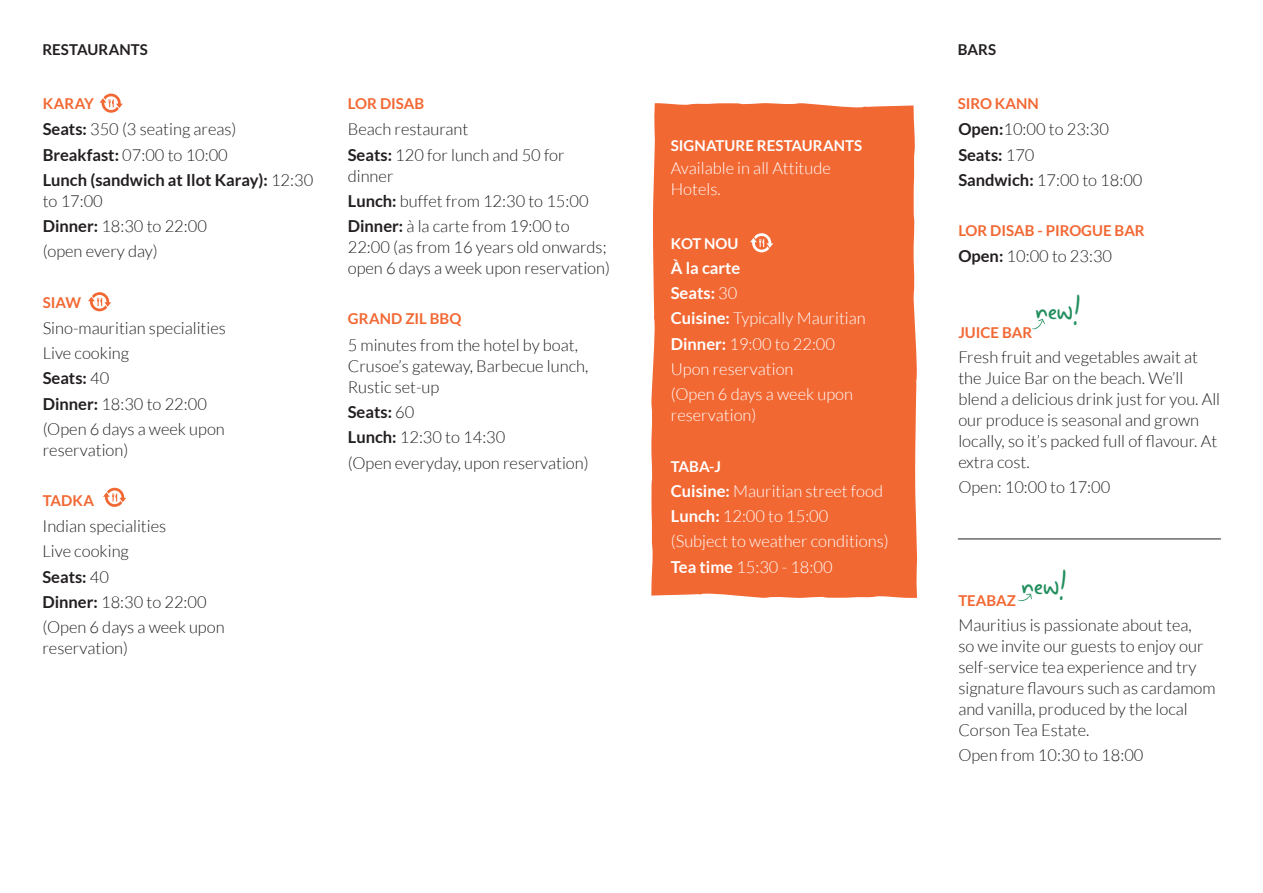
<style>
.page{position:relative;width:1263px;height:893px;background:#fff}
.page>*{position:absolute;margin:0;border:0;box-sizing:border-box;transform-origin:0 0}
.t1{font:36.75px "tilalinn";color:#238f5f}
.t2{font:300 16.5px/25.2px "Lato";color:#231f20}
.t3{font:300 16.5px/25.2px "Lato";color:#fff}
.t4{font:700 16.5px/25.2px "Lato";color:#231f20}
.t5{font:700 15px "Lato";color:#f26833}
.t6{font:700 15px "Lato";color:#fff}
.t7{font:700 15px "Lato";color:#231f20}
.s1{font-weight:300}
.s2{font-weight:700}
</style>
<div class="page">
<div style="left:651px;top:103px;width:266px;height:495px;background:#f26833"></div>
<svg style="left:750px;top:233px;width:23px;height:19px"></svg>
<svg style="left:100px;top:94px;width:23px;height:19px"></svg>
<svg style="left:88px;top:292px;width:23px;height:19px"></svg>
<svg style="left:103px;top:488px;width:23px;height:19px"></svg>
<hr style="left:958px;top:539px;width:263px;height:1px;background:#231f20">
<svg style="left:1018px;top:594px;width:14px;height:7px"></svg>
<svg style="left:1032px;top:319px;width:13px;height:10px"></svg>
<p class="t7" style="left:42px;top:41px;width:107px">RESTAURANTS</p>
<p class="t7" style="left:958px;top:41px;width:40px">BARS</p>
<p class="t5" style="left:43px;top:95px;width:53px">KARAY</p>
<p class="t4" style="left:43px;top:117px;width:272px">Seats: <span class="s1">350 (3 seating areas)<br></span>Breakfast: <span class="s1">07:00 to 10:00<br></span>Lunch (sandwich at Ilot Karay): <span class="s1">12:30</span></p>
<p class="t2" style="left:43px;top:188px;width:166px">to 17:00<br><span class="s2">Dinner:</span> 18:30 to 22:00 (open every day)</p>
<p class="t5" style="left:43px;top:294px;width:40px">SIAW</p>
<p class="t2" style="left:43px;top:315px;width:185px">Sino-mauritian specialities<br>Live cooking<br><span class="s2">Seats:</span> 40<br><span class="s2">Dinner:</span> 18:30 to 22:00 (Open 6 days a week upon</p>
<p class="t2" style="left:43px;top:437px;width:87px">reservation)</p>
<p class="t5" style="left:43px;top:492px;width:53px">TADKA</p>
<p class="t2" style="left:42px;top:514px;width:184px">Indian specialities<br>Live cooking<br><span class="s2">Seats:</span> 40<br><span class="s2">Dinner:</span> 18:30 to 22:00 (Open 6 days a week upon</p>
<p class="t2" style="left:42px;top:636px;width:87px">reservation)</p>
<p class="t5" style="left:348px;top:95px;width:78px">LOR DISAB</p>
<p class="t2" style="left:348px;top:117px;width:218px">Beach restaurant<br><span class="s2">Seats:</span> 120 for lunch and 50 for</p>
<p class="t2" style="left:348px;top:163px;width:242px">dinner<br><span class="s2">Lunch:</span> buffet from 12:30 to 15:00<br><span class="s2">Dinner:</span> à la carte from 19:00 to</p>
<p class="t2" style="left:348px;top:237px;width:264px;line-height:21px">22:00 (as from 16 years old onwards; open 6 days a week upon reservation)</p>
<p class="t5" style="left:348px;top:310px;width:115px">GRAND ZIL BBQ</p>
<p class="t2" style="left:348px;top:334px;width:242px;line-height:21px">5 minutes from the hotel by boat,<br>Crusoe’s gateway, Barbecue lunch,<br>Rustic set-up</p>
<p class="t2" style="left:348px;top:400px;width:242px"><span class="s2">Seats:</span> 60<br><span class="s2">Lunch:</span> 12:30 to 14:30<br>(Open everyday, upon reservation)</p>
<p class="t6" style="left:671px;top:137px;width:193px">SIGNATURE RESTAURANTS</p>
<p class="t3" style="left:671px;top:158px;width:162px;line-height:21px">Available in all Attitude<br>Hotels.</p>
<p class="t6" style="left:671px;top:235px;width:69px">KOT NOU</p>
<p class="t3" style="left:671px;top:255px;width:196px"><span class="s2">À la carte<br>Seats:</span> 30<br><span class="s2">Cuisine:</span> Typically Mauritian<br><span class="s2">Dinner:</span> 19:00 to 22:00<br>Upon reservation<br>(Open 6 days a week upon</p>
<p class="t3" style="left:671px;top:403px;width:87px">reservation)</p>
<p class="t6" style="left:671px;top:457px;width:52px">TABA-J</p>
<p class="t3" style="left:671px;top:478px;width:219px"><span class="s2">Cuisine:</span> Mauritian street food<br><span class="s2">Lunch:</span> 12:00 to 15:00 (Subject to weather conditions)<br><span class="s2">Tea time</span> 15:30 - 18:00</p>
<p class="t5" style="left:958px;top:95px;width:82px">SIRO KANN</p>
<p class="t2" style="left:958px;top:117px;width:186px"><span class="s2">Open:</span>10:00 to 23:30<br><span class="s2">Seats:</span> 170<br><span class="s2">Sandwich:</span> 17:00 to 18:00</p>
<p class="t5" style="left:958px;top:222px;width:188px">LOR DISAB - PIROGUE BAR</p>
<p class="t2" style="left:958px;top:244px;width:155px"><span class="s2">Open:</span> 10:00 to 23:30</p>
<h1 class="t1" style="left:1035px;top:286px;width:48px">new!</h1>
<p class="t5" style="left:958px;top:324px;width:75px">JUICE BAR</p>
<p class="t2" style="left:958px;top:347px;width:263px;line-height:21px">Fresh fruit and vegetables await at the Juice Bar on the beach. We’ll blend a delicious drink just for you. All our produce is seasonal and grown locally, so it’s packed full of flavour. At extra cost.</p>
<p class="t2" style="left:958px;top:475px;width:153px">Open: 10:00 to 17:00</p>
<h1 class="t1" style="left:1021px;top:562px;width:48px">new!</h1>
<p class="t5" style="left:958px;top:592px;width:59px">TEABAZ</p>
<p class="t2" style="left:958px;top:615px;width:259px;line-height:21px">Mauritius is passionate about tea,<br>so we invite our guests to enjoy our self-service tea experience and try signature flavours such as cardamom and vanilla, produced by the local<br>Corson Tea Estate.</p>
<p class="t2" style="left:958px;top:743px;width:187px">Open from 10:30 to 18:00</p>
</div>
